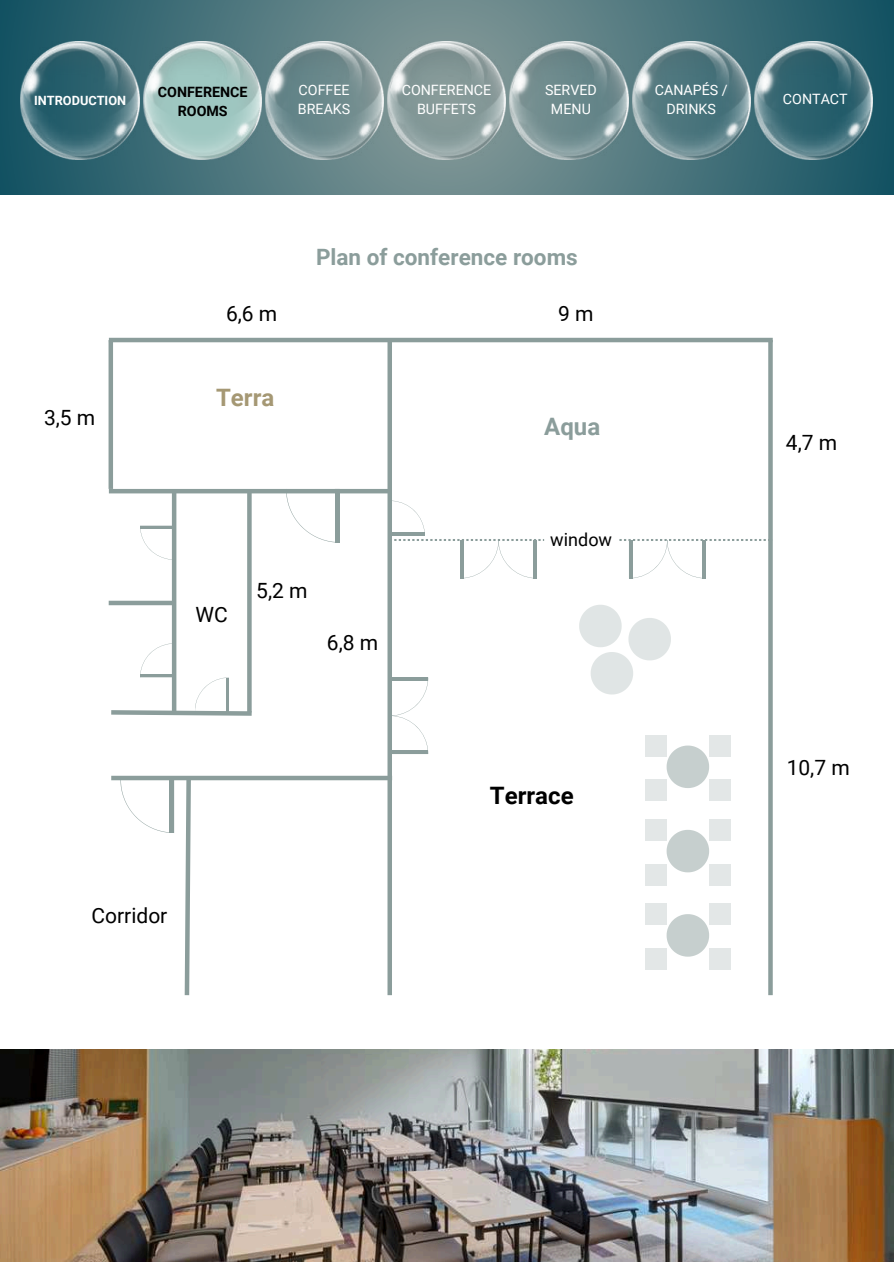
<style>
.page{position:relative;width:894px;height:1264px;background:#fff}
.page>*{position:absolute;margin:0;border:0;box-sizing:border-box;transform-origin:0 0}
.t1{font:700 24px "Roboto";color:#000}
.t2{font:700 24px "Roboto";color:#a59874}
.t3{font:700 24px "Roboto";color:#8b9d9b}
.t4{font:700 22.5px "Roboto";color:#8b9d9b}
.t5{font:21px "Roboto";color:#000}
.t6{font:18px "Roboto";color:#000}
.t7{font:14.25px/19.2px "Roboto";color:#fff;text-align:center}
.t8{font:700 14.25px/19.2px "Roboto";color:#000;text-align:center}
.t9{font:700 12.75px "Roboto";color:#fff}
</style>
<div class="page">
<svg style="left:0;top:0;width:893px;height:195px;background:#47727b"></svg>
<img style="left:21px;top:41px;width:118px;height:118px">
<img style="left:265px;top:41px;width:118px;height:118px">
<img style="left:632px;top:41px;width:118px;height:118px">
<img style="left:509px;top:41px;width:119px;height:118px">
<img style="left:387px;top:41px;width:118px;height:118px">
<img style="left:143px;top:41px;width:118px;height:118px">
<img style="left:754px;top:41px;width:118px;height:118px">
<img style="left:0;top:1049px;width:893px;height:212px">
<hr style="left:109px;top:338px;width:663px;height:4px;background:#8b9d9b">
<svg style="left:768px;top:342px;width:4px;height:653px;background:#92a2a1"></svg>
<div style="left:387px;top:340px;width:5px;height:655px;background:#8b9d9b"></div>
<hr style="left:109px;top:489px;width:280px;height:4px;background:#8b9d9b">
<div style="left:108px;top:340px;width:5px;height:149px;background:#8b9d9b"></div>
<svg style="left:286px;top:493px;width:49px;height:49px"></svg>
<hr style="left:335px;top:489px;width:4px;height:53px;background:#8b9d9b">
<svg style="left:392px;top:501px;width:380px;height:77px"></svg>
<hr style="left:390px;top:532px;width:34px;height:3px;background:#8b9d9b">
<svg style="left:392px;top:677px;width:36px;height:73px"></svg>
<hr style="left:390px;top:750px;width:38px;height:4px;background:#8b9d9b">
<svg style="left:120px;top:780px;width:54px;height:53px"></svg>
<div style="left:169px;top:779px;width:5px;height:53px;background:#8b9d9b"></div>
<div style="left:111px;top:775px;width:281px;height:5px;background:#8b9d9b"></div>
<svg style="left:182px;top:775px;width:11px;height:221px"></svg>
<svg style="left:247px;top:493px;width:4px;height:150px"></svg>
<hr style="left:172px;top:491px;width:4px;height:221px;background:#8b9d9b">
<svg style="left:111px;top:643px;width:141px;height:73px"></svg>
<hr style="left:140px;top:674px;width:34px;height:3px;background:#8b9d9b">
<svg style="left:140px;top:528px;width:32px;height:31px"></svg>
<hr style="left:140px;top:526px;width:34px;height:2px;background:#8b9d9b">
<div style="left:109px;top:600px;width:65px;height:5px;background:#8b9d9b"></div>
<svg style="left:666px;top:745px;width:43px;height:43px"></svg>
<div style="left:645px;top:779px;width:21px;height:21px;background:#e3e7e7"></div>
<div style="left:709px;top:779px;width:21px;height:21px;background:#e3e7e7"></div>
<div style="left:645px;top:735px;width:21px;height:21px;background:#e3e7e7"></div>
<div style="left:709px;top:735px;width:21px;height:21px;background:#e3e7e7"></div>
<svg style="left:666px;top:829px;width:43px;height:43px"></svg>
<div style="left:645px;top:864px;width:21px;height:21px;background:#e3e7e7"></div>
<div style="left:709px;top:864px;width:21px;height:21px;background:#e3e7e7"></div>
<div style="left:645px;top:819px;width:21px;height:21px;background:#e3e7e7"></div>
<div style="left:709px;top:819px;width:21px;height:21px;background:#e3e7e7"></div>
<svg style="left:666px;top:914px;width:43px;height:42px"></svg>
<div style="left:645px;top:948px;width:21px;height:21px;background:#e3e7e7"></div>
<div style="left:709px;top:948px;width:21px;height:21px;background:#e3e7e7"></div>
<div style="left:645px;top:903px;width:21px;height:21px;background:#e3e7e7"></div>
<div style="left:709px;top:903px;width:21px;height:21px;background:#e3e7e7"></div>
<svg style="left:579px;top:605px;width:91px;height:89px"></svg>
<p class="t9" style="left:34px;top:91px;width:93px">INTRODUCTION</p>
<p class="t8" style="left:158px;top:82px;width:91px">CONFERENCE<br>ROOMS</p>
<p class="t7" style="left:298px;top:79px;width:54px;text-align:left">COFFEE<br>BREAKS</p>
<p class="t7" style="left:401px;top:80px;width:91px">CONFERENCE<br>BUFFETS</p>
<p class="t7" style="left:545px;top:79px;width:53px">SERVED<br>MENU</p>
<p class="t7" style="left:654px;top:79px;width:74px">CANAPÉS /<br>DRINKS</p>
<h3 class="t5" style="left:44px;top:402px;width:53px">3,5 m</h3>
<h3 class="t5" style="left:226px;top:298px;width:53px">6,6 m</h3>
<h1 class="t2" style="left:216px;top:380px;width:60px">Terra</h1>
<h2 class="t4" style="left:316px;top:241px;width:263px">Plan of conference rooms</h2>
<h3 class="t5" style="left:558px;top:298px;width:37px">9 m</h3>
<h1 class="t3" style="left:544px;top:410px;width:57px">Aqua</h1>
<h3 class="t5" style="left:195px;top:600px;width:34px">WC</h3>
<h3 class="t5" style="left:256px;top:575px;width:53px">5,2 m</h3>
<h3 class="t5" style="left:327px;top:628px;width:53px">6,8 m</h3>
<p class="t6" style="left:550px;top:526px;width:63px">window</p>
<h3 class="t5" style="left:91px;top:900px;width:77px">Corridor</h3>
<h1 class="t1" style="left:490px;top:778px;width:85px">Terrace</h1>
<p class="t7" style="left:782px;top:89px;width:66px">CONTACT</p>
<h3 class="t5" style="left:785px;top:427px;width:53px">4,7 m</h3>
<h3 class="t5" style="left:786px;top:752px;width:65px">10,7 m</h3>
</div>
